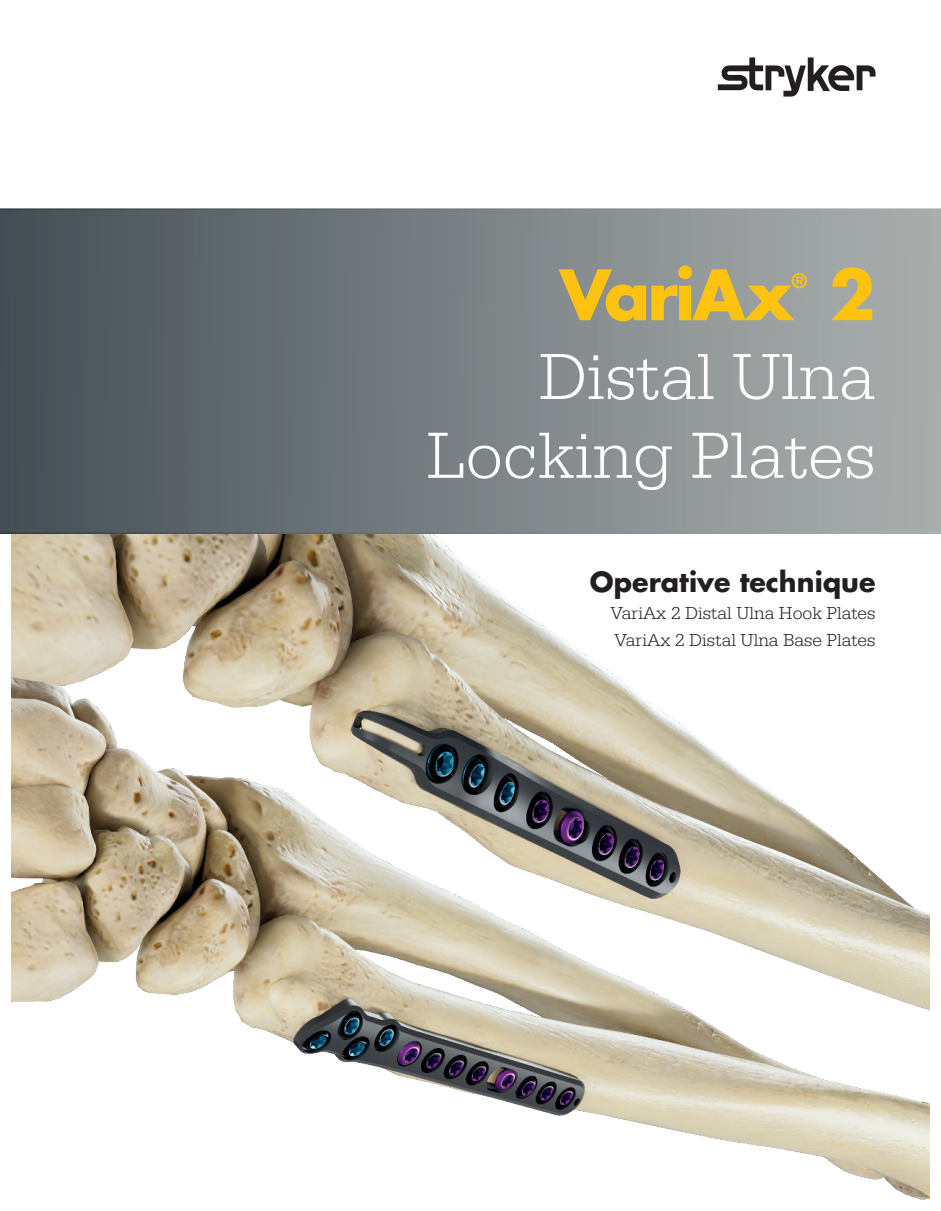
<style>
.page{position:relative;width:941px;height:1211px;background:#fff}
.page>*{position:absolute;margin:0;border:0;box-sizing:border-box;transform-origin:0 0}
.t1{font:300 67.5px/78.8px "URW Egyptienne TOT";letter-spacing:.005em;color:#fff;text-align:right}
.t2{font:700 67.5px "Futura For Stryker";letter-spacing:-.04em;color:#fec210}
.t3{font:700 27px "Futura For Stryker";color:#231f20}
.t4{font:700 19.2px "Futura For Stryker";color:#fec210}
.t5{font:300 18px/27px "URW Egyptienne TOT";color:#231f20}
</style>
<div class="page">
<img style="left:11px;top:84px;width:918px;height:1115px">
<svg style="left:0;top:208px;width:941px;height:326px;background:#798083"></svg>
<svg style="left:718px;top:57px;width:158px;height:40px"></svg>
<h1 class="t2" style="left:560px;top:250px;width:235px">VariAx</h1>
<p class="t4" style="left:792px;top:268px;width:17px">®</p>
<h1 class="t2" style="left:829px;top:250px;width:48px">2</h1>
<h1 class="t1" style="left:426px;top:338px;width:451px">Distal Ulna<br>Locking Plates</h1>
<h2 class="t3" style="left:590px;top:564px;width:287px">Operative technique</h2>
<p class="t5" style="left:610px;top:600px;width:267px">VariAx 2 Distal Ulna Hook Plates<br>VariAx 2 Distal Ulna Base Plates</p>
</div>
